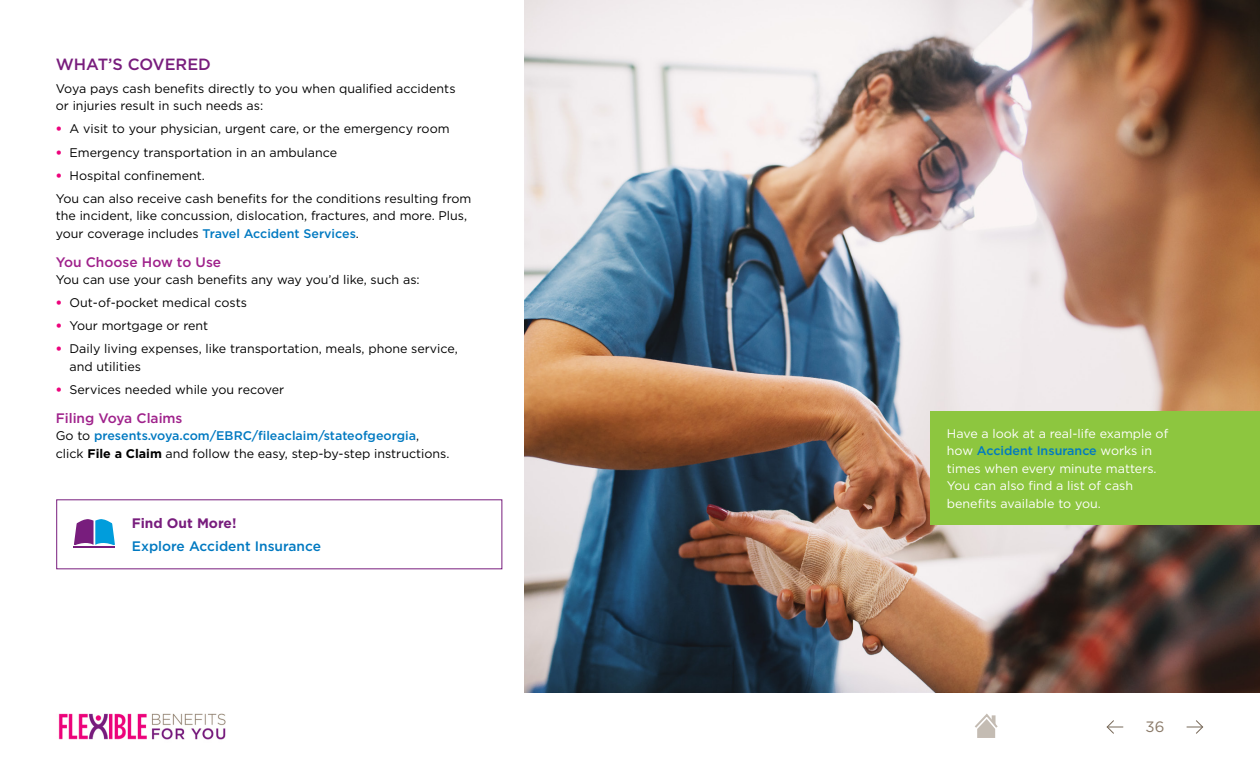
<style>
.page{position:relative;width:1260px;height:765px;background:#fff}
.page>*{position:absolute;margin:0;border:0;box-sizing:border-box;transform-origin:0 0}
.t1{font:500 16.25px "Gotham";color:#781d7d}
.t2{font:15px "Gotham";color:#8a7967}
.t3{font:500 13.75px "Gotham";color:#9f218b}
.t4{font:500 13.75px "Gotham";color:#0079c1}
.t5{font:700 13.75px "Gotham";color:#781d7d}
.t6{font:12.5px/17.5px "Gotham";color:#000}
.t7{font:12.5px/17.5px "Gotham";color:#fff}
.s1{font-weight:900;color:#ed037c}
.s2{font-weight:500;color:#0079c1}
.s3{font-weight:700}
</style>
<div class="page">
<img style="left:524px;top:0;width:736px;height:693px">
<svg style="left:1187px;top:720px;width:16px;height:14px"></svg>
<svg style="left:1107px;top:720px;width:16px;height:14px"></svg>
<img style="left:58px;top:713px;width:168px;height:27px">
<div style="left:930px;top:411px;width:330px;height:114px;background:#8dc63f"></div>
<svg style="left:975px;top:713px;width:23px;height:25px"></svg>
<svg style="left:74px;top:519px;width:41px;height:26px"></svg>
<hr style="left:74px;top:547px;width:41px;height:1px;background:#781d7d">
<h1 class="t1" style="left:56px;top:53px;width:157px">WHAT’S COVERED</h1>
<p class="t6" style="left:56px;top:79px;width:401px">Voya pays cash benefits directly to you when qualified accidents or injuries result in such needs as:</p>
<p class="t6" style="left:56px;top:120px;width:395px"><span class="s1">•</span> A visit to your physician, urgent care, or the emergency room</p>
<p class="t6" style="left:56px;top:143px;width:283px"><span class="s1">•</span> Emergency transportation in an ambulance</p>
<p class="t6" style="left:56px;top:163px;width:417px;line-height:23.1px"><span class="s1">•</span> Hospital confinement.<br>You can also receive cash benefits for the conditions resulting from</p>
<p class="t6" style="left:56px;top:207px;width:413px">the incident, like concussion, dislocation, fractures, and more. Plus, your coverage includes <span class="s2">Travel Accident Services</span>.</p>
<p class="t3" style="left:56px;top:253px;width:167px">You Choose How to Use</p>
<p class="t6" style="left:56px;top:271px;width:365px">You can use your cash benefits any way you’d like, such as:</p>
<p class="t6" style="left:56px;top:294px;width:193px"><span class="s1">•</span> Out-of-pocket medical costs</p>
<p class="t6" style="left:56px;top:317px;width:154px"><span class="s1">•</span> Your mortgage or rent</p>
<p class="t6" style="left:70px;top:340px;width:390px;text-indent:-14px"><span class="s1">•</span> Daily living expenses, like transportation, meals, phone service, and utilities</p>
<p class="t6" style="left:56px;top:381px;width:230px"><span class="s1">•</span> Services needed while you recover</p>
<p class="t3" style="left:56px;top:409px;width:128px">Filing Voya Claims</p>
<p class="t6" style="left:56px;top:427px;width:395px">Go to <span class="s2">presents.voya.com/EBRC/fileaclaim/stateofgeorgia</span>, click <span class="s3">File a Claim</span> and follow the easy, step-by-step instructions.</p>
<p class="t7" style="left:947px;top:424px;width:223px">Have a look at a real-life example of how <span class="s2">Accident Insurance</span> works in times when every minute matters.<br>You can also find a list of cash benefits available to you.</p>
<p class="t5" style="left:132px;top:514px;width:106px">Find Out More!</p>
<p class="t4" style="left:132px;top:537px;width:191px">Explore Accident Insurance</p>
<p class="t2" style="left:1146px;top:717px;width:20px">36</p>
</div>
